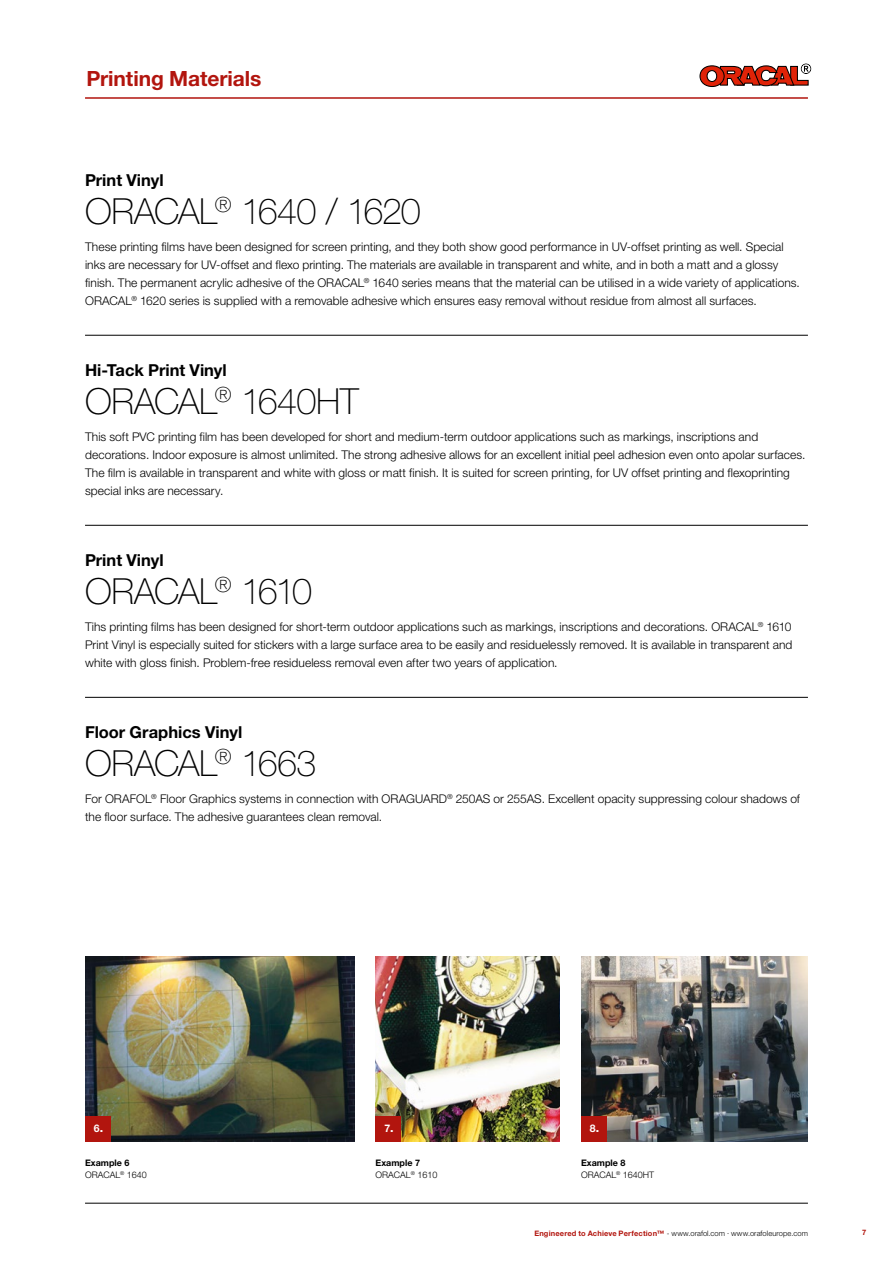
<style>
.page{position:relative;width:893px;height:1263px;background:#fff}
.page>*{position:absolute;margin:0;border:0;box-sizing:border-box;transform-origin:0 0}
.t1{font:100 36px "Helvetica Neue LT Std";letter-spacing:-.02em;color:#000}
.t2{font:100 36px "Helvetica Neue LT Std";letter-spacing:-.04em;color:#000}
.t3{font:700 21px "Helvetica Neue LT Std";letter-spacing:-.005em;color:#b2150e}
.t4{font:700 16.5px "Helvetica Neue LT Std";color:#000}
.t5{font:300 12px/18px "Helvetica Neue LT Std";letter-spacing:.005em;color:#000}
.t6{font:700 10.5px "Helvetica Neue LT Std";color:#fff}
.t7{font:300 9px/12px "Helvetica Neue LT Std";color:#000}
.t8{font:300 7.5px "Helvetica Neue LT Std";letter-spacing:.015em;color:#000}
.t9{font:700 7.5px "Helvetica Neue LT Std";color:#b2150e}
.s1{font-size:12.6px}
.s2{font-weight:700}
.s3{font-weight:700;color:#b2150e}
</style>
<div class="page">
<hr style="left:85px;top:1203px;width:723px;height:1px;background:#000">
<hr style="left:85px;top:97px;width:723px;height:2px;background:#b2150e">
<hr style="left:85px;top:335px;width:723px;height:1px;background:#000">
<hr style="left:85px;top:525px;width:723px;height:1px;background:#000">
<hr style="left:85px;top:697px;width:723px;height:1px;background:#000">
<img style="left:85px;top:957px;width:269px;height:185px">
<div style="left:85px;top:1116px;width:26px;height:26px;background:#b2150e"></div>
<img style="left:581px;top:957px;width:227px;height:185px">
<img style="left:376px;top:957px;width:184px;height:185px">
<div style="left:376px;top:1116px;width:25px;height:26px;background:#b2150e"></div>
<div style="left:581px;top:1116px;width:26px;height:26px;background:#b2150e"></div>
<svg style="left:699px;top:64px;width:112px;height:23px"></svg>
<h2 class="t3" style="left:86px;top:66px;width:176px">Printing Materials</h2>
<h3 class="t4" style="left:85px;top:170px;width:80px">Print Vinyl</h3>
<h1 class="t1" style="left:85px;top:191px;width:337px">ORACAL<sup>®</sup> 1640 / 1620</h1>
<p class="t5" style="left:85px;top:237px;width:716px">These printing films have been designed for screen printing, and they both show good performance in UV-offset printing as well. Special inks are necessary for UV-offset and flexo printing. The materials are available in transparent and white, and in both a matt and a glossy finish. The permanent acrylic adhesive of the ORACAL<sup>®</sup> 1640 series means that the material can be utilised in a wide variety of applications.<br>ORACAL<sup>®</sup> 1620 series is supplied with a removable adhesive which ensures easy removal without residue from almost all surfaces.</p>
<h3 class="t4" style="left:85px;top:360px;width:143px">Hi-Tack Print Vinyl</h3>
<h1 class="t1" style="left:85px;top:381px;width:275px">ORACAL<sup>®</sup> 1640HT</h1>
<p class="t5" style="left:85px;top:427px;width:722px">This soft PVC printing film has been developed for short and medium-term outdoor applications such as markings, inscriptions and decorations. Indoor exposure is almost unlimited. The strong adhesive allows for an excellent initial peel adhesion even onto apolar surfaces.<br>The film is available in transparent and white with gloss or matt finish. It is suited for screen printing, for UV offset printing and flexoprinting special inks are necessary.</p>
<h3 class="t4" style="left:85px;top:550px;width:80px">Print Vinyl</h3>
<h1 class="t2" style="left:85px;top:571px;width:229px">ORACAL<sup>®</sup> 1610</h1>
<p class="t5" style="left:85px;top:617px;width:709px;text-align:justify">Tihs printing films has been designed for short-term outdoor applications such as markings, inscriptions and decorations. ORACAL<sup>®</sup> 1610<br>Print Vinyl is especially suited for stickers with a large surface area to be easily and residuelessly removed. It is available in transparent and white with gloss finish. Problem-free residueless removal even after two years of application.</p>
<h3 class="t4" style="left:85px;top:722px;width:159px">Floor Graphics Vinyl</h3>
<h1 class="t1" style="left:85px;top:743px;width:233px">ORACAL<sup>®</sup> 1663</h1>
<p class="t5" style="left:85px;top:789px;width:716px">For ORAFOL<sup>®</sup> Floor Graphics systems in connection with ORAGUARD<sup>®</sup> 250AS or 255AS. Excellent opacity suppressing colour shadows of the floor surface. The adhesive guarantees clean removal.</p>
<p class="t6" style="left:94px;top:1122px;width:11px">6<span class="s1">.</span></p>
<p class="t6" style="left:384px;top:1122px;width:11px">7<span class="s1">.</span></p>
<p class="t6" style="left:590px;top:1122px;width:11px">8<span class="s1">.</span></p>
<p class="t7" style="left:85px;top:1157px;width:63px"><span class="s2">Example 6<br></span>ORACAL<sup>®</sup> 1640</p>
<p class="t7" style="left:376px;top:1157px;width:63px"><span class="s2">Example 7<br></span>ORACAL<sup>®</sup> 1610</p>
<p class="t7" style="left:581px;top:1157px;width:75px"><span class="s2">Example 8<br></span>ORACAL<sup>®</sup> 1640HT</p>
<p class="t8" style="left:534px;top:1229px;width:275px"><span class="s3">Engineered to Achieve Perfection™</span> - www.orafol.com · www.orafoleurope.com</p>
<p class="t9" style="left:862px;top:1228px;width:6px">7</p>
</div>
